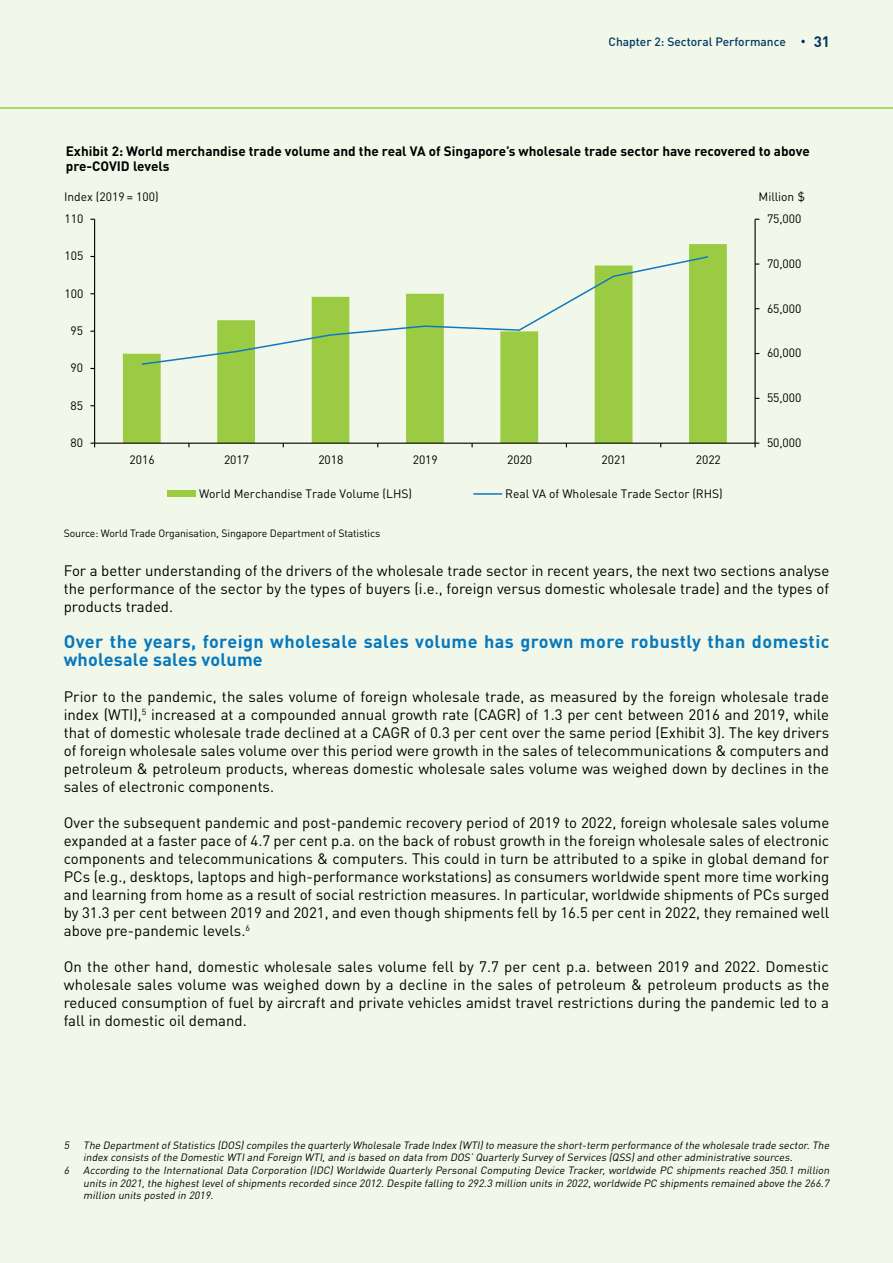
<style>
.page{position:relative;width:893px;height:1263px;background:#f2f8e9}
.page>*{position:absolute;margin:0;border:0;box-sizing:border-box;transform-origin:0 0}
.t1{font:700 18px/18px "DIN Pro";letter-spacing:.025em;color:#0778be}
.t2{font:15px/18px "DIN Pro";color:#000;text-align:justify}
.t3{font:700 15px "DIN Pro";color:#003965}
.t4{font:700 13.5px/15px "DIN Pro";color:#000}
.t5{font:12px "DIN Pro";color:#000}
.t6{font:500 12px "DIN Pro";color:#003965}
.t7{font:italic 10.5px "DIN Pro";color:#000}
.t8{font:10.5px "DIN Pro";letter-spacing:-.01em;color:#000}
</style>
<div class="page">
<svg style="left:123px;top:244px;width:604px;height:199px"></svg>
<hr style="left:754px;top:219px;width:2px;height:224px;background:#000">
<hr style="left:94px;top:219px;width:1px;height:224px;background:#000">
<hr style="left:95px;top:443px;width:660px;height:1px;background:#000">
<svg style="left:140px;top:255px;width:570px;height:111px"></svg>
<div style="left:167px;top:490px;width:29px;height:7px;background:#9bcb43"></div>
<hr style="left:473px;top:493px;width:29px;height:2px;background:#0f78be">
<svg style="left:801px;top:40px;width:4px;height:3px"></svg>
<hr style="left:0;top:107px;width:893px;height:2px;background:#99ca43">
<p class="t6" style="left:608px;top:32px;width:179px">Chapter 2: Sectoral Performance</p>
<p class="t3" style="left:814px;top:29px;width:18px">31</p>
<p class="t4" style="left:66px;top:142px;width:745px">Exhibit 2: World merchandise trade volume and the real VA of Singapore’s wholesale trade sector have recovered to above pre-COVID levels</p>
<p class="t5" style="left:64px;top:187px;width:96px">Index (2019 = 100)</p>
<p class="t5" style="left:759px;top:187px;width:48px">Million $</p>
<p class="t5" style="left:65px;top:209px;width:20px">110</p>
<p class="t5" style="left:65px;top:247px;width:20px">105</p>
<p class="t5" style="left:65px;top:284px;width:20px">100</p>
<p class="t5" style="left:71px;top:321px;width:14px">95</p>
<p class="t5" style="left:71px;top:359px;width:14px">90</p>
<p class="t5" style="left:71px;top:396px;width:14px">85</p>
<p class="t5" style="left:71px;top:433px;width:14px">80</p>
<p class="t5" style="left:130px;top:450px;width:27px">2016</p>
<p class="t5" style="left:224px;top:450px;width:27px">2017</p>
<p class="t5" style="left:318px;top:450px;width:27px">2018</p>
<p class="t5" style="left:413px;top:450px;width:27px">2019</p>
<p class="t5" style="left:507px;top:450px;width:27px">2020</p>
<p class="t5" style="left:601px;top:450px;width:27px">2021</p>
<p class="t5" style="left:696px;top:450px;width:27px">2022</p>
<p class="t5" style="left:199px;top:484px;width:215px">World Merchandise Trade Volume (LHS)</p>
<p class="t5" style="left:505px;top:484px;width:219px">Real VA of Wholesale Trade Sector (RHS)</p>
<p class="t5" style="left:767px;top:209px;width:36px">75,000</p>
<p class="t5" style="left:767px;top:254px;width:36px">70,000</p>
<p class="t5" style="left:767px;top:299px;width:36px">65,000</p>
<p class="t5" style="left:767px;top:344px;width:36px">60,000</p>
<p class="t5" style="left:767px;top:388px;width:36px">55,000</p>
<p class="t5" style="left:767px;top:433px;width:36px">50,000</p>
<p class="t8" style="left:64px;top:525px;width:318px">Source: World Trade Organisation, Singapore Department of Statistics</p>
<p class="t2" style="left:64px;top:560px;width:767px">For a better understanding of the drivers of the wholesale trade sector in recent years, the next two sections analyse the performance of the sector by the types of buyers (i.e., foreign versus domestic wholesale trade) and the types of products traded.</p>
<p class="t1" style="left:64px;top:630px;width:767px">Over the years, foreign wholesale sales volume has grown more robustly than domestic wholesale sales volume</p>
<p class="t2" style="left:64px;top:686px;width:767px">Prior to the pandemic, the sales volume of foreign wholesale trade, as measured by the foreign wholesale trade index (WTI),<sup>5</sup> increased at a compounded annual growth rate (CAGR) of 1.3 per cent between 2016 and 2019, while that of domestic wholesale trade declined at a CAGR of 0.3 per cent over the same period (Exhibit 3). The key drivers of foreign wholesale sales volume over this period were growth in the sales of telecommunications &amp; computers and petroleum &amp; petroleum products, whereas domestic wholesale sales volume was weighed down by declines in the sales of electronic components.</p>
<p class="t2" style="left:64px;top:812px;width:767px">Over the subsequent pandemic and post-pandemic recovery period of 2019 to 2022, foreign wholesale sales volume expanded at a faster pace of 4.7 per cent p.a. on the back of robust growth in the foreign wholesale sales of electronic components and telecommunications &amp; computers. This could in turn be attributed to a spike in global demand for PCs (e.g., desktops, laptops and high-performance workstations) as consumers worldwide spent more time working and learning from home as a result of social restriction measures. In particular, worldwide shipments of PCs surged by 31.3 per cent between 2019 and 2021, and even though shipments fell by 16.5 per cent in 2022, they remained well above pre-pandemic levels.<sup>6</sup></p>
<p class="t2" style="left:64px;top:956px;width:767px">On the other hand, domestic wholesale sales volume fell by 7.7 per cent p.a. between 2019 and 2022. Domestic wholesale sales volume was weighed down by a decline in the sales of petroleum &amp; petroleum products as the reduced consumption of fuel by aircraft and private vehicles amidst travel restrictions during the pandemic led to a fall in domestic oil demand.</p>
<p class="t7" style="left:64px;top:1137px;width:769px">5 The DepartmentofStatistics (DOS)compiles the quarterlyWholesale Trade Index (WTI)to measure the short-term performance ofthe wholesale trade sector.The</p>
<p class="t7" style="left:83px;top:1149px;width:713px">index consists ofthe Domestic WTIand Foreign WTI,and is based on data from DOS’QuarterlySurveyofServices (QSS)and otheradministrative sources.</p>
<p class="t7" style="left:64px;top:1162px;width:769px">6 According to the International Data Corporation (IDC) Worldwide Quarterly Personal Computing Device Tracker, worldwide PC shipments reached 350.1 million</p>
<p class="t7" style="left:83px;top:1174px;width:750px">units in 2021,the highestlevelofshipments recorded since 2012.Despite falling to 292.3 million units in 2022,worldwide PC shipments remained above the 266.7</p>
<p class="t7" style="left:83px;top:1187px;width:134px">million units posted in 2019.</p>
</div>
